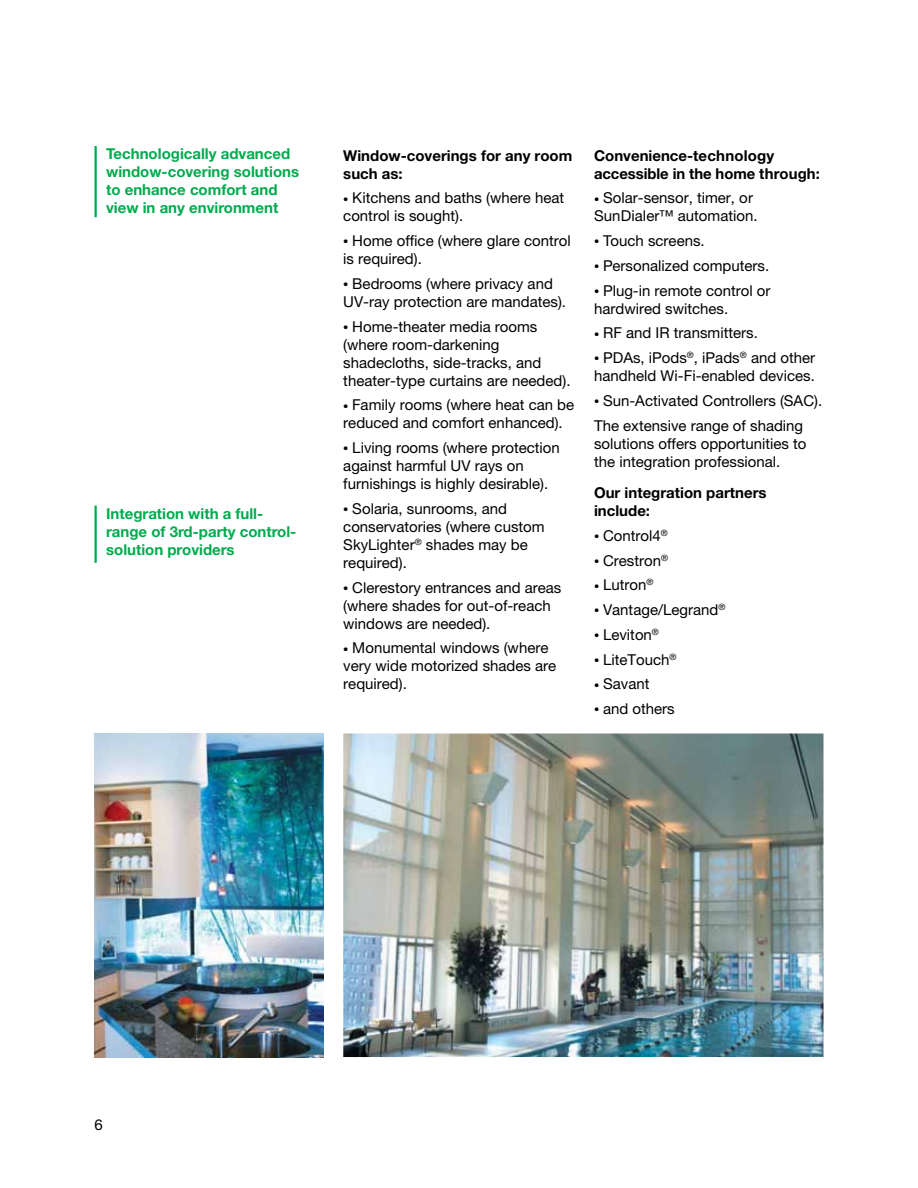
<style>
.page{position:relative;width:918px;height:1188px;background:#fff}
.page>*{position:absolute;margin:0;border:0;box-sizing:border-box;transform-origin:0 0}
.t1{font:15px/18px "Helvetica Neue LT Std";color:#000}
.t2{font:700 15px/18px "Helvetica Neue LT Std";color:#00ab4e}
.t3{font:700 15px/18px "Helvetica Neue LT Std";color:#000}
.s1{font-size:10.5px}
</style>
<div class="page">
<img style="left:343px;top:733px;width:481px;height:324px">
<img style="left:94px;top:734px;width:230px;height:323px">
<hr style="left:94px;top:146px;width:3px;height:71px;background:#00ab4e">
<hr style="left:94px;top:506px;width:3px;height:57px;background:#00ab4e">
<p class="t2" style="left:106px;top:145px;width:194px">Technologically advanced window-covering solutions to enhance comfort and view in any environment</p>
<p class="t2" style="left:106px;top:504px;width:192px">Integration with a full&shy;range of 3rd-party control&shy;solution providers</p>
<p class="t3" style="left:343px;top:146px;width:231px">Window-coverings for any room such as:</p>
<p class="t1" style="left:343px;top:189px;width:222px"><span class="s1">•</span> Kitchens and baths (where heat control is sought).</p>
<p class="t1" style="left:343px;top:232px;width:229px"><span class="s1">•</span> Home office (where glare control is required).</p>
<p class="t1" style="left:343px;top:274px;width:224px"><span class="s1">•</span> Bedrooms (where privacy and<br>UV-ray protection are mandates).</p>
<p class="t1" style="left:343px;top:317px;width:229px"><span class="s1">•</span> Home-theater media rooms (where room-darkening shadecloths, side-tracks, and theater-type curtains are needed).</p>
<p class="t1" style="left:343px;top:396px;width:232px"><span class="s1">•</span> Family rooms (where heat can be reduced and comfort enhanced).</p>
<p class="t1" style="left:343px;top:439px;width:218px"><span class="s1">•</span> Living rooms (where protection against harmful UV rays on furnishings is highly desirable).</p>
<p class="t1" style="left:343px;top:499px;width:203px"><span class="s1">•</span> Solaria, sunrooms, and conservatories (where custom<br>SkyLighter<sup>®</sup> shades may be required).</p>
<p class="t1" style="left:343px;top:578px;width:220px"><span class="s1">•</span> Clerestory entrances and areas (where shades for out-of-reach windows are needed).</p>
<p class="t1" style="left:343px;top:639px;width:215px"><span class="s1">•</span> Monumental windows (where very wide motorized shades are required).</p>
<p class="t3" style="left:594px;top:146px;width:227px">Convenience-technology accessible in the home through:</p>
<p class="t1" style="left:594px;top:189px;width:165px"><span class="s1">•</span> Solar-sensor, timer, or<br>SunDialer™ automation.</p>
<p class="t1" style="left:594px;top:232px;width:112px"><span class="s1">•</span> Touch screens.</p>
<p class="t1" style="left:594px;top:256px;width:177px"><span class="s1">•</span> Personalized computers.</p>
<p class="t1" style="left:594px;top:281px;width:178px"><span class="s1">•</span> Plug-in remote control or hardwired switches.</p>
<p class="t1" style="left:594px;top:324px;width:165px"><span class="s1">•</span> RF and IR transmitters.</p>
<p class="t1" style="left:594px;top:349px;width:223px"><span class="s1">•</span> PDAs, iPods<sup>®</sup>, iPads<sup>®</sup> and other handheld Wi-Fi-enabled devices.</p>
<p class="t1" style="left:594px;top:388px;width:230px;line-height:24.8px"><span class="s1">•</span> Sun-Activated Controllers (SAC).<br>The extensive range of shading</p>
<p class="t1" style="left:594px;top:434px;width:214px">solutions offers opportunities to the integration professional.</p>
<p class="t3" style="left:594px;top:484px;width:174px">Our integration partners include:</p>
<p class="t1" style="left:594px;top:526px;width:75px"><span class="s1">•</span> Control4<sup>®</sup></p>
<p class="t1" style="left:594px;top:551px;width:76px"><span class="s1">•</span> Crestron<sup>®</sup></p>
<p class="t1" style="left:594px;top:576px;width:61px"><span class="s1">•</span> Lutron<sup>®</sup></p>
<p class="t1" style="left:594px;top:601px;width:133px"><span class="s1">•</span> Vantage/Legrand<sup>®</sup></p>
<p class="t1" style="left:594px;top:625px;width:66px"><span class="s1">•</span> Leviton<sup>®</sup></p>
<p class="t1" style="left:594px;top:650px;width:84px"><span class="s1">•</span> LiteTouch<sup>®</sup></p>
<p class="t1" style="left:594px;top:675px;width:57px"><span class="s1">•</span> Savant</p>
<p class="t1" style="left:594px;top:700px;width:82px"><span class="s1">•</span> and others</p>
<p class="t1" style="left:94px;top:1115px;width:10px">6</p>
</div>
